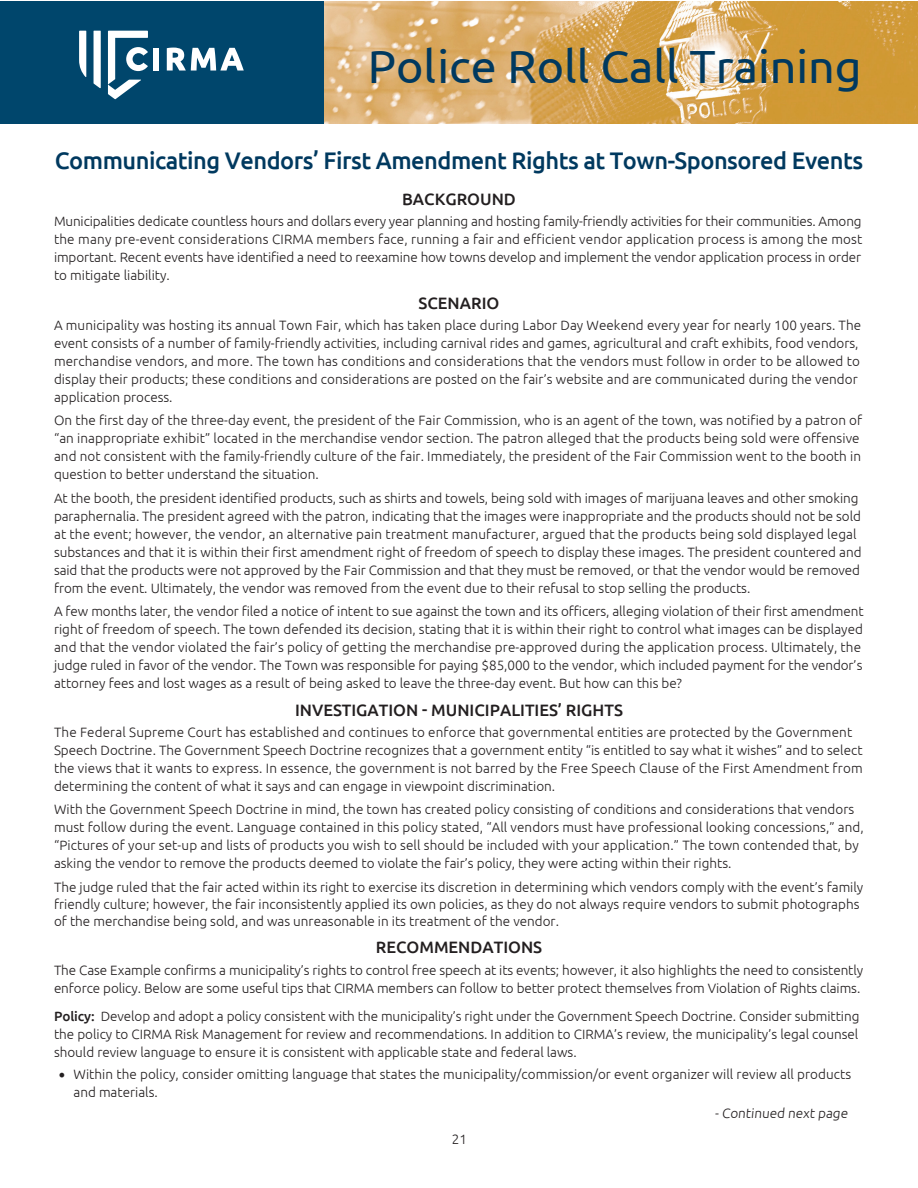
<style>
.page{position:relative;width:918px;height:1188px;background:#fff}
.page>*{position:absolute;margin:0;border:0;box-sizing:border-box;transform-origin:0 0}
.t1{font:46.5px "Ubuntu";color:#00395f}
.t2{font:500 24px "Ubuntu";letter-spacing:-.02em;color:#00395f}
.t3{font:500 16.5px "Ubuntu";color:#231f20}
.t4{font:300 13.5px/18px "Ubuntu";color:#231f20}
.s1{font-weight:500}
.s2{font-family:"Minion Pro";font-weight:400;font-size:18px}
</style>
<div class="page">
<img style="left:324px;top:2px;width:594px;height:122px">
<div style="left:0;top:2px;width:324px;height:122px;background:#00466c"></div>
<div style="left:153px;top:48px;width:6px;height:23px;background:#fff"></div>
<svg style="left:167px;top:48px;width:77px;height:23px"></svg>
<svg style="left:94px;top:31px;width:7px;height:57px"></svg>
<svg style="left:79px;top:31px;width:7px;height:46px"></svg>
<svg style="left:108px;top:31px;width:40px;height:68px"></svg>
<p class="t1" style="left:368px;top:38px;width:496px">Police Roll Call Training</p>
<p class="t2" style="left:55px;top:145px;width:810px">Communicating Vendors’ First Amendment Rights at Town-Sponsored Events</p>
<p class="t3" style="left:402px;top:188px;width:115px">BACKGROUND</p>
<p class="t4" style="left:54px;top:212px;width:810px;text-align:justify">Municipalities dedicate countless hours and dollars every year planning and hosting family-friendly activities for their communities. Among the many pre-event considerations CIRMA members face, running a fair and efficient vendor application process is among the most important. Recent events have identified a need to reexamine how towns develop and implement the vendor application process in order to mitigate liability.</p>
<p class="t3" style="left:419px;top:292px;width:82px">SCENARIO</p>
<p class="t4" style="left:54px;top:316px;width:809px">A municipality was hosting its annual Town Fair, which has taken place during Labor Day Weekend every year for nearly 100 years. The event consists of a number of family-friendly activities, including carnival rides and games, agricultural and craft exhibits, food vendors, merchandise vendors, and more. The town has conditions and considerations that the vendors must follow in order to be allowed to display their products; these conditions and considerations are posted on the fair’s website and are communicated during the vendor application process.</p>
<p class="t4" style="left:54px;top:411px;width:810px">On the first day of the three-day event, the president of the Fair Commission, who is an agent of the town, was notified by a patron of “an inappropriate exhibit” located in the merchandise vendor section. The patron alleged that the products being sold were offensive and not consistent with the family-friendly culture of the fair. Immediately, the president of the Fair Commission went to the booth in question to better understand the situation.</p>
<p class="t4" style="left:54px;top:489px;width:809px">At the booth, the president identified products, such as shirts and towels, being sold with images of marijuana leaves and other smoking paraphernalia. The president agreed with the patron, indicating that the images were inappropriate and the products should not be sold at the event; however, the vendor, an alternative pain treatment manufacturer, argued that the products being sold displayed legal substances and that it is within their first amendment right of freedom of speech to display these images. The president countered and said that the products were not approved by the Fair Commission and that they must be removed, or that the vendor would be removed from the event. Ultimately, the vendor was removed from the event due to their refusal to stop selling the products.</p>
<p class="t4" style="left:54px;top:602px;width:811px">A few months later, the vendor filed a notice of intent to sue against the town and its officers, alleging violation of their first amendment right of freedom of speech. The town defended its decision, stating that it is within their right to control what images can be displayed and that the vendor violated the fair’s policy of getting the merchandise pre-approved during the application process. Ultimately, the judge ruled in favor of the vendor. The Town was responsible for paying $85,000 to the vendor, which included payment for the vendor’s attorney fees and lost wages as a result of being asked to leave the three-day event. But how can this be?</p>
<p class="t3" style="left:295px;top:699px;width:329px">INVESTIGATION - MUNICIPALITIES’ RIGHTS</p>
<p class="t4" style="left:54px;top:723px;width:810px">The Federal Supreme Court has established and continues to enforce that governmental entities are protected by the Government Speech Doctrine. The Government Speech Doctrine recognizes that a government entity “is entitled to say what it wishes” and to select the views that it wants to express. In essence, the government is not barred by the Free Speech Clause of the First Amendment from determining the content of what it says and can engage in viewpoint discrimination.</p>
<p class="t4" style="left:54px;top:800px;width:811px">With the Government Speech Doctrine in mind, the town has created policy consisting of conditions and considerations that vendors must follow during the event. Language contained in this policy stated, “All vendors must have professional looking concessions,” and, “Pictures of your set-up and lists of products you wish to sell should be included with your application.” The town contended that, by asking the vendor to remove the products deemed to violate the fair’s policy, they were acting within their rights.</p>
<p class="t4" style="left:54px;top:878px;width:811px;line-height:17.2px">The judge ruled that the fair acted within its right to exercise its discretion in determining which vendors comply with the event’s family friendly culture; however, the fair inconsistently applied its own policies, as they do not always require vendors to submit photographs of the merchandise being sold, and was unreasonable in its treatment of the vendor.</p>
<p class="t3" style="left:376px;top:937px;width:168px">RECOMMENDATIONS</p>
<p class="t4" style="left:54px;top:960px;width:811px">The Case Example confirms a municipality’s rights to control free speech at its events; however, it also highlights the need to consistently enforce policy. Below are some useful tips that CIRMA members can follow to better protect themselves from Violation of Rights claims.</p>
<p class="t4" style="left:54px;top:1007px;width:807px;text-align:justify"><span class="s1">Policy:</span> Develop and adopt a policy consistent with the municipality’s right under the Government Speech Doctrine. Consider submitting the policy to CIRMA Risk Management for review and recommendations. In addition to CIRMA’s review, the municipality’s legal counsel should review language to ensure it is consistent with applicable state and federal laws.</p>
<p class="t4" style="left:74px;top:1064px;width:779px;text-indent:-15px"><span class="s2">•</span> Within the policy, consider omitting language that states the municipality/commission/or event organizer will review all products and materials.</p>
<p class="t4" style="left:452px;top:1130px;width:17px">21</p>
<p class="t4" style="left:715px;top:1104px;width:136px">- Continued next page</p>
</div>
